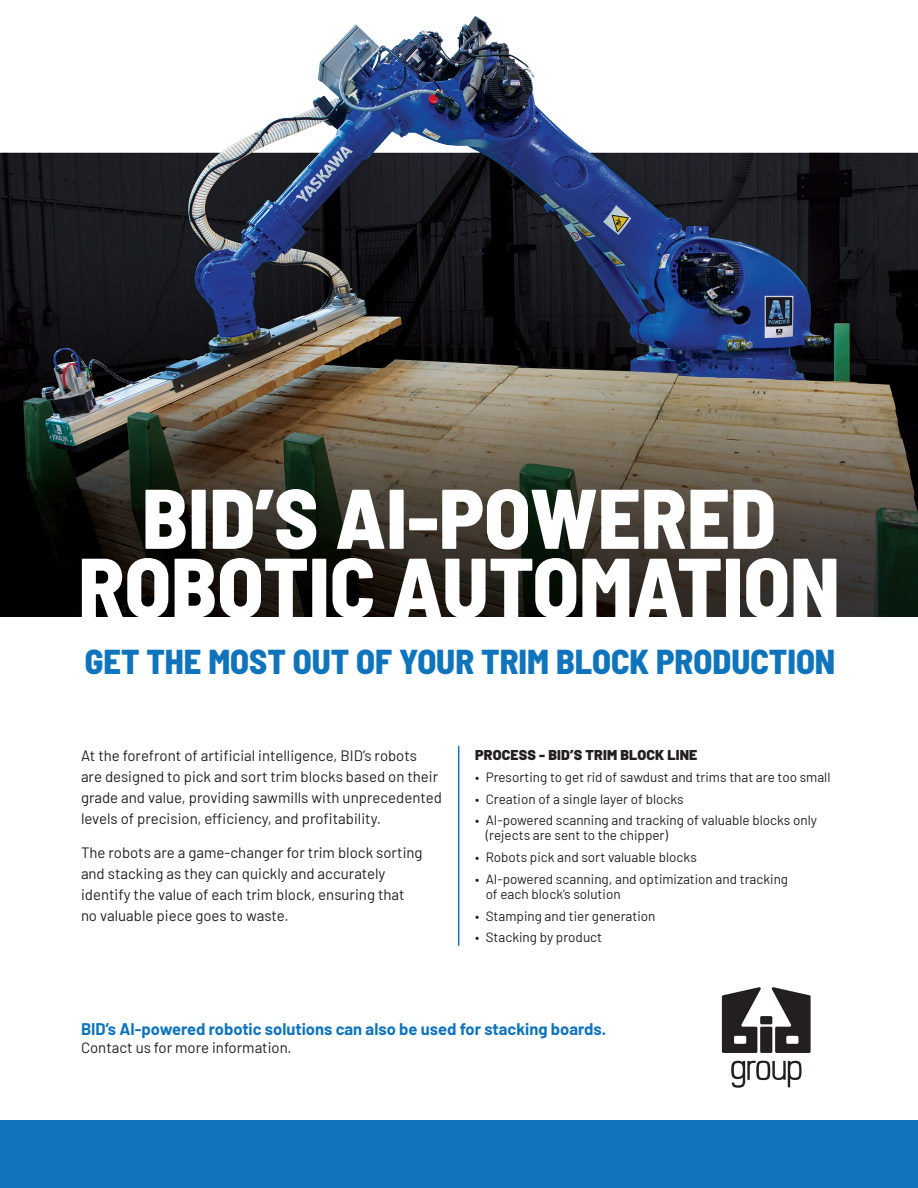
<style>
.page{position:relative;width:918px;height:1188px;background:#fff}
.page>*{position:absolute;margin:0;border:0;box-sizing:border-box;transform-origin:0 0}
.t1{font:800 semi-condensed 84.45px/69px "Barlow";color:#fff;text-align:center}
.t2{font:800 semi-condensed 34.5px "Barlow";color:#1074bc}
.t3{font:700 16.5px "Barlow";color:#1074bc}
.t4{font:15px/21px "Barlow";color:#231f20}
.t5{font:900 14.25px "Barlow";letter-spacing:.01em;color:#231f20}
.t6{font:13.5px/15px "Barlow";color:#231f20}
</style>
<div class="page">
<div style="left:0;top:1120px;width:918px;height:68px;background:#1074bc"></div>
<img style="left:0;top:16px;width:918px;height:600px">
<hr style="left:458px;top:746px;width:1px;height:200px;background:#1074bc">
<svg style="left:731px;top:1061px;width:71px;height:27px"></svg>
<div style="left:760px;top:1016px;width:12px;height:8px;background:#231f20;border-radius:2px"></div>
<div style="left:760px;top:1027px;width:12px;height:26px;background:#231f20"></div>
<svg style="left:771px;top:987px;width:40px;height:66px"></svg>
<svg style="left:722px;top:987px;width:39px;height:66px"></svg>
<h1 class="t1" style="left:78px;top:479px;width:763px">BID’S AI-POWERED<br>ROBOTIC AUTOMATION</h1>
<h2 class="t2" style="left:85px;top:636px;width:752px">GET THE MOST OUT OF YOUR TRIM BLOCK PRODUCTION</h2>
<p class="t4" style="left:81px;top:744px;width:362px">At the forefront of artificial intelligence, BID’s robots<br>are designed to pick and sort trim blocks based on their grade and value, providing sawmills with unprecedented levels of precision, efficiency, and profitability.</p>
<p class="t4" style="left:81px;top:841px;width:343px">The robots are a game-changer for trim block sorting and stacking as they can quickly and accurately identify the value of each trim block, ensuring that no valuable piece goes to waste.</p>
<p class="t5" style="left:475px;top:744px;width:224px">PROCESS - BID’S TRIM BLOCK LINE</p>
<p class="t6" style="left:475px;top:769px;width:357px">• Presorting to get rid of sawdust and trims that are too small</p>
<p class="t6" style="left:475px;top:790px;width:210px">• Creation of a single layer of blocks</p>
<p class="t6" style="left:486px;top:812px;width:333px;text-indent:-11px">• AI-powered scanning and tracking of valuable blocks only (rejects are sent to the chipper)</p>
<p class="t6" style="left:475px;top:849px;width:223px">• Robots pick and sort valuable blocks</p>
<p class="t6" style="left:486px;top:871px;width:304px;text-indent:-11px">• AI-powered scanning, and optimization and tracking of each block’s solution</p>
<p class="t6" style="left:475px;top:907px;width:182px">• Stamping and tier generation</p>
<p class="t6" style="left:475px;top:929px;width:128px">• Stacking by product</p>
<p class="t3" style="left:81px;top:1017px;width:527px">BID’s AI-powered robotic solutions can also be used for stacking boards.</p>
<p class="t4" style="left:81px;top:1036px;width:212px">Contact us for more information.</p>
</div>
